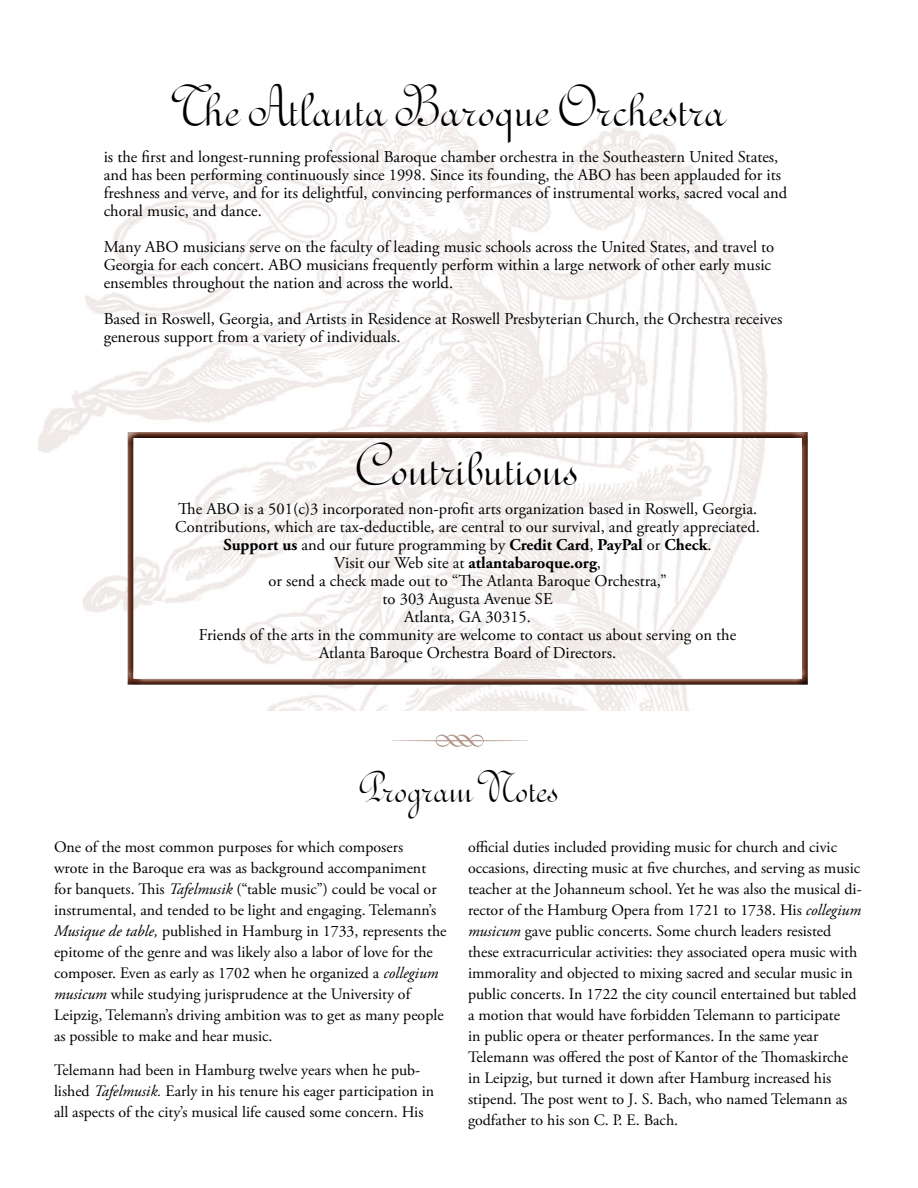
<style>
.page{position:relative;width:918px;height:1188px;background:#fff}
.page>*{position:absolute;margin:0;border:0;box-sizing:border-box;transform-origin:0 0}
.t1{font:78px "Type Embellishments One Let Plain";color:#b4998f}
.t2{font:48px "Redonda ITC Std";color:#000}
.t3{font:36px "Redonda ITC Std";letter-spacing:-.005em;color:#000}
.t4{font:16.5px/18px "Adobe Garamond Pro";color:#000}
.t5{font:15.9px/21px "Adobe Garamond Pro";color:#000}
.s1{font-weight:700}
.s2{font-style:italic}
</style>
<div class="page">
<img style="left:39px;top:112px;width:730px;height:599px">
<div style="left:127px;top:432px;width:682px;height:253px;background:#000;opacity:.75"></div>
<h2 class="t2" style="left:174px;top:81px;width:554px">The Atlanta Baroque Orchestra</h2>
<p class="t4" style="left:104px;top:148px;width:685px">is the first and longest-running professional Baroque chamber orchestra in the Southeastern United States, and has been performing continuously since 1998. Since its founding, the ABO has been applauded for its freshness and verve, and for its delightful, convincing performances of instrumental works, sacred vocal and choral music, and dance.</p>
<p class="t4" style="left:104px;top:238px;width:672px">Many ABO musicians serve on the faculty of leading music schools across the United States, and travel to<br>Georgia for each concert. ABO musicians frequently perform within a large network of other early music ensembles throughout the nation and across the world.</p>
<p class="t4" style="left:104px;top:310px;width:680px">Based in Roswell, Georgia, and Artists in Residence at Roswell Presbyterian Church, the Orchestra receives generous support from a variety of individuals.</p>
<h2 class="t2" style="left:357px;top:440px;width:223px">Contributions</h2>
<p class="t4" style="left:175px;top:500px;width:586px;text-align:center">The ABO is a 501(c)3 incorporated non-profit arts organization based in Roswell, Georgia.<br>Contributions, which are tax-deductible, are central to our survival, and greatly appreciated.<br><span class="s1">Support us</span> and our future programming by <span class="s1">Credit Card</span>, <span class="s1">PayPal</span> or <span class="s1">Check</span>.<br>Visit our Web site at <span class="s1">atlantabaroque.org</span>,<br>or send a check made out to “The Atlanta Baroque Orchestra,”<br>to 303 Augusta Avenue SE<br>Atlanta, GA 30315.<br>Friends of the arts in the community are welcome to contact us about serving on the Atlanta Baroque Orchestra Board of Directors.</p>
<h1 class="t1" style="left:388px;top:710px;width:145px">R</h1>
<h3 class="t3" style="left:360px;top:768px;width:200px">Program Notes</h3>
<p class="t5" style="left:54px;top:837px;width:394px">One of the most common purposes for which composers<br>wrote in the Baroque era was as background accompaniment for banquets. This <span class="s2">Tafelmusik</span> (“table music”) could be vocal or instrumental, and tended to be light and engaging. Telemann’s <span class="s2">Musique de table,</span> published in Hamburg in 1733, represents the epitome of the genre and was likely also a labor of love for the composer. Even as early as 1702 when he organized a <span class="s2">collegium musicum</span> while studying jurisprudence at the University of Leipzig, Telemann’s driving ambition was to get as many people as possible to make and hear music.</p>
<p class="t5" style="left:54px;top:1060px;width:382px">Telemann had been in Hamburg twelve years when he pub&shy;lished <span class="s2">Tafelmusik.</span> Early in his tenure his eager participation in all aspects of the city’s musical life caused some concern. His</p>
<p class="t5" style="left:468px;top:837px;width:395px">official duties included providing music for church and civic occasions, directing music at five churches, and serving as music teacher at the Johanneum school. Yet he was also the musical di&shy;rector of the Hamburg Opera from 1721 to 1738. His <span class="s2">collegium musicum</span> gave public concerts. Some church leaders resisted these extracurricular activities: they associated opera music with immorality and objected to mixing sacred and secular music in public concerts. In 1722 the city council entertained but tabled a motion that would have forbidden Telemann to participate<br>in public opera or theater performances. In the same year Telemann was offered the post of Kantor of the Thomaskirche in Leipzig, but turned it down after Hamburg increased his stipend. The post went to J. S. Bach, who named Telemann as godfather to his son C. P. E. Bach.</p>
</div>
